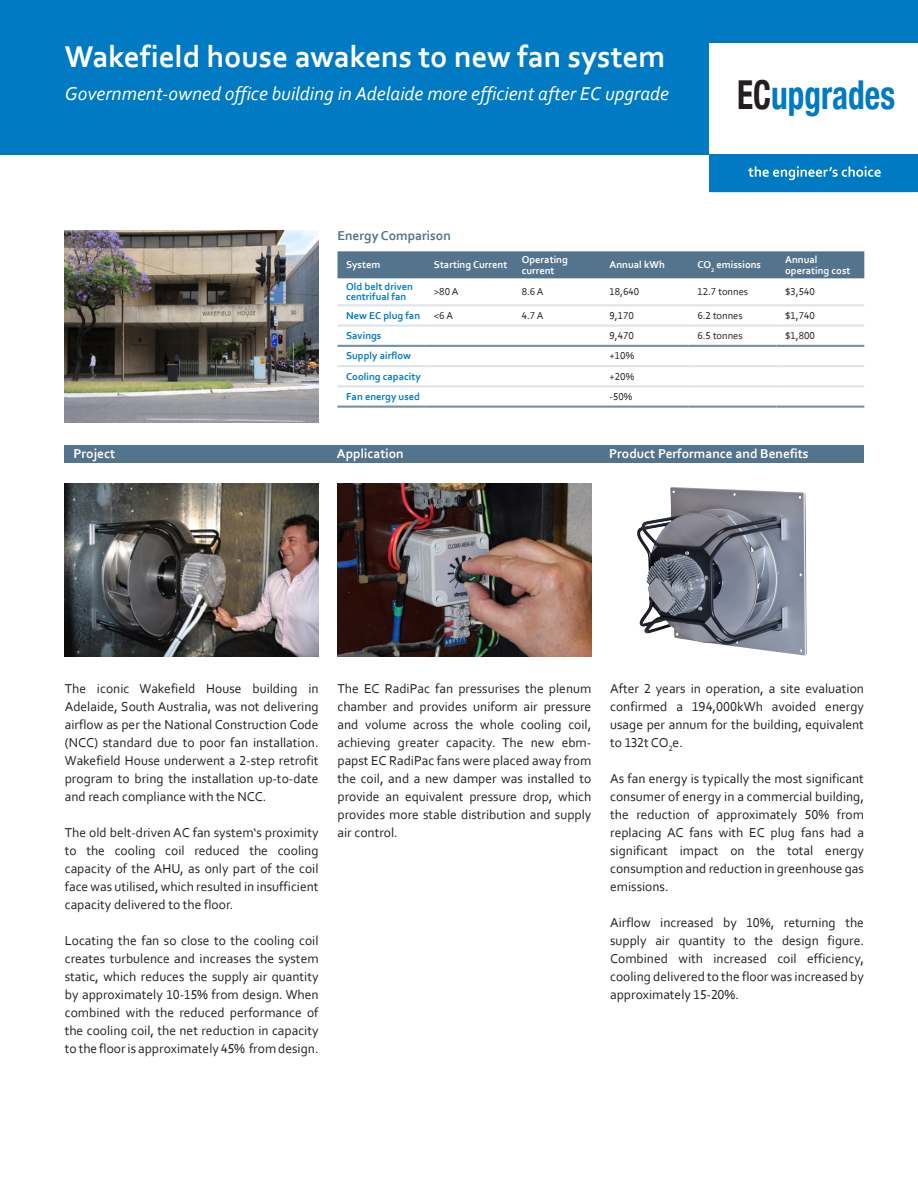
<style>
.page{position:relative;width:918px;height:1188px;background:#fff}
.page>*{position:absolute;margin:0;border:0;box-sizing:border-box;transform-origin:0 0}
.t1{font:700 condensed 39.9px "Helvetica Neue";color:#007ac2;scale:.83 1}
.t2{font:700 31.5px "Corbel";letter-spacing:-.005em;color:#fff}
.t3{font:italic 19.5px "Corbel";color:#fff}
.t4{font:13.5px/18px "Corbel";color:#231f20;text-align:justify}
.t5{font:700 13.5px "Corbel";color:#fff}
.t6{font:700 13.5px "Corbel";color:#54738c}
.t7{font:10.5px "Corbel";color:#231f20}
.t8{font:700 10.5px/10.5px "Corbel";color:#007ac2}
.t9{font:700 10.5px/10.5px "Corbel";color:#fff}
.s1{color:#231f20}
</style>
<div class="page">
<img style="left:338px;top:484px;width:253px;height:173px">
<img style="left:65px;top:230px;width:254px;height:193px">
<img style="left:637px;top:487px;width:170px;height:169px">
<img style="left:65px;top:484px;width:254px;height:173px">
<div style="left:0;top:0;width:918px;height:155px;background:#007ac2"></div>
<div style="left:338px;top:251px;width:526px;height:27px;background:#54738c"></div>
<hr style="left:338px;top:325px;width:87px;height:2px;background:#dee4ea">
<hr style="left:425px;top:325px;width:88px;height:2px;background:#dee4ea">
<hr style="left:513px;top:325px;width:88px;height:2px;background:#dee4ea">
<hr style="left:601px;top:325px;width:88px;height:2px;background:#dee4ea">
<hr style="left:689px;top:325px;width:88px;height:2px;background:#dee4ea">
<hr style="left:777px;top:325px;width:87px;height:2px;background:#dee4ea">
<hr style="left:338px;top:304px;width:87px;height:2px;background:#dee4ea">
<hr style="left:425px;top:304px;width:88px;height:2px;background:#dee4ea">
<hr style="left:513px;top:304px;width:88px;height:2px;background:#dee4ea">
<hr style="left:601px;top:304px;width:88px;height:2px;background:#dee4ea">
<hr style="left:689px;top:304px;width:88px;height:2px;background:#dee4ea">
<hr style="left:777px;top:304px;width:87px;height:2px;background:#dee4ea">
<hr style="left:338px;top:345px;width:87px;height:2px;background:#7690a6">
<hr style="left:425px;top:345px;width:88px;height:2px;background:#7690a6">
<hr style="left:513px;top:345px;width:88px;height:2px;background:#7690a6">
<hr style="left:338px;top:365px;width:87px;height:2px;background:#dee4ea">
<hr style="left:425px;top:365px;width:88px;height:2px;background:#dee4ea">
<hr style="left:513px;top:365px;width:88px;height:2px;background:#dee4ea">
<hr style="left:338px;top:385px;width:87px;height:2px;background:#dee4ea">
<hr style="left:425px;top:385px;width:88px;height:2px;background:#dee4ea">
<hr style="left:513px;top:385px;width:88px;height:2px;background:#dee4ea">
<hr style="left:338px;top:406px;width:87px;height:2px;background:#7690a6">
<hr style="left:425px;top:406px;width:88px;height:2px;background:#7690a6">
<hr style="left:513px;top:406px;width:88px;height:2px;background:#7690a6">
<hr style="left:601px;top:345px;width:88px;height:2px;background:#7690a6">
<hr style="left:689px;top:345px;width:88px;height:2px;background:#7690a6">
<hr style="left:777px;top:345px;width:87px;height:2px;background:#7690a6">
<hr style="left:601px;top:365px;width:88px;height:2px;background:#dee4ea">
<hr style="left:689px;top:365px;width:88px;height:2px;background:#dee4ea">
<hr style="left:777px;top:365px;width:87px;height:2px;background:#dee4ea">
<hr style="left:601px;top:385px;width:88px;height:2px;background:#dee4ea">
<hr style="left:689px;top:385px;width:88px;height:2px;background:#dee4ea">
<hr style="left:777px;top:385px;width:87px;height:2px;background:#dee4ea">
<hr style="left:601px;top:406px;width:88px;height:2px;background:#7690a6">
<hr style="left:689px;top:406px;width:88px;height:2px;background:#7690a6">
<hr style="left:777px;top:406px;width:87px;height:2px;background:#7690a6">
<div style="left:65px;top:446px;width:799px;height:17px;background:#54738c"></div>
<div style="left:710px;top:43px;width:208px;height:111px;background:#fff"></div>
<div style="left:710px;top:154px;width:208px;height:37px;background:#007ac2"></div>
<svg style="left:748px;top:166px;width:133px;height:14px"></svg>
<hr style="left:917px;top:43px;width:1px;height:149px;background:#fff">
<h2 class="t2" style="left:65px;top:37px;width:602px">Wakefield house awakens to new fan system</h2>
<h3 class="t3" style="left:65px;top:82px;width:606px">Government-owned office building in Adelaide more efficient after EC upgrade</h3>
<h1 class="t1" style="left:737px;top:62px;width:192px"><span class="s1">EC</span>upgrades</h1>
<p class="t6" style="left:338px;top:227px;width:115px">Energy Comparison</p>
<p class="t9" style="left:346px;top:259px;width:36px">System</p>
<p class="t9" style="left:434px;top:259px;width:75px">Starting Current</p>
<p class="t9" style="left:522px;top:254px;width:48px">Operating current</p>
<p class="t9" style="left:610px;top:259px;width:57px">Annual kWh</p>
<p class="t9" style="left:697px;top:259px;width:65px">CO<sub>2</sub> emissions</p>
<p class="t9" style="left:785px;top:254px;width:67px">Annual operating cost</p>
<p class="t8" style="left:346px;top:281px;width:68px">Old belt driven centrifual fan</p>
<p class="t7" style="left:434px;top:285px;width:26px">&gt;80 A</p>
<p class="t7" style="left:522px;top:285px;width:23px">8.6 A</p>
<p class="t7" style="left:610px;top:285px;width:31px">18,640</p>
<p class="t7" style="left:697px;top:285px;width:52px">12.7 tonnes</p>
<p class="t7" style="left:785px;top:285px;width:31px">$3,540</p>
<p class="t8" style="left:346px;top:310px;width:76px">New EC plug fan</p>
<p class="t7" style="left:434px;top:309px;width:21px">&lt;6 A</p>
<p class="t7" style="left:522px;top:309px;width:23px">4.7 A</p>
<p class="t7" style="left:610px;top:309px;width:26px">9,170</p>
<p class="t7" style="left:697px;top:309px;width:47px">6.2 tonnes</p>
<p class="t7" style="left:785px;top:309px;width:31px">$1,740</p>
<p class="t8" style="left:346px;top:330px;width:37px">Savings</p>
<p class="t7" style="left:610px;top:329px;width:26px">9,470</p>
<p class="t7" style="left:697px;top:329px;width:47px">6.5 tonnes</p>
<p class="t7" style="left:785px;top:329px;width:31px">$1,800</p>
<p class="t8" style="left:346px;top:350px;width:67px">Supply airflow</p>
<p class="t7" style="left:610px;top:349px;width:26px">+10%</p>
<p class="t8" style="left:346px;top:371px;width:76px">Cooling capacity</p>
<p class="t7" style="left:610px;top:370px;width:26px">+20%</p>
<p class="t8" style="left:346px;top:391px;width:75px">Fan energy used</p>
<p class="t7" style="left:610px;top:390px;width:24px">-50%</p>
<p class="t5" style="left:73px;top:445px;width:43px">Project</p>
<p class="t5" style="left:337px;top:445px;width:68px">Application</p>
<p class="t5" style="left:609px;top:445px;width:201px">Product Performance and Benefits</p>
<p class="t4" style="left:65px;top:679px;width:255px">The iconic Wakefield House building in Adelaide, South Australia, was not delivering airflow as per the National Construction Code (NCC) standard due to poor fan installation.<br>Wakefield House underwent a 2-step retrofit program to bring the installation up-to-date and reach compliance with the NCC.</p>
<p class="t4" style="left:65px;top:823px;width:255px">The old belt-driven AC fan system‘s proximity to the cooling coil reduced the cooling capacity of the AHU, as only part of the coil face was utilised, which resulted in insufficient capacity delivered to the floor.</p>
<p class="t4" style="left:65px;top:931px;width:255px">Locating the fan so close to the cooling coil creates turbulence and increases the system static, which reduces the supply air quantity by approximately 10-15% from design. When combined with the reduced performance of the cooling coil, the net reduction in capacity to the floor is approximately 45% from design.</p>
<p class="t4" style="left:338px;top:679px;width:255px">The EC RadiPac fan pressurises the plenum chamber and provides uniform air pressure and volume across the whole cooling coil, achieving greater capacity. The new ebm&shy;papst EC RadiPac fans were placed away from the coil, and a new damper was installed to provide an equivalent pressure drop, which provides more stable distribution and supply air control.</p>
<p class="t4" style="left:610px;top:679px;width:255px">After 2 years in operation, a site evaluation confirmed a 194,000kWh avoided energy usage per annum for the building, equivalent to 132t CO<sub>2</sub>e.</p>
<p class="t4" style="left:610px;top:769px;width:255px">As fan energy is typically the most significant consumer of energy in a commercial building, the reduction of approximately 50% from replacing AC fans with EC plug fans had a significant impact on the total energy consumption and reduction in greenhouse gas emissions.</p>
<p class="t4" style="left:610px;top:913px;width:255px">Airflow increased by 10%, returning the supply air quantity to the design figure.<br>Combined with increased coil efficiency, cooling delivered to the floor was increased by approximately 15-20%.</p>
</div>
